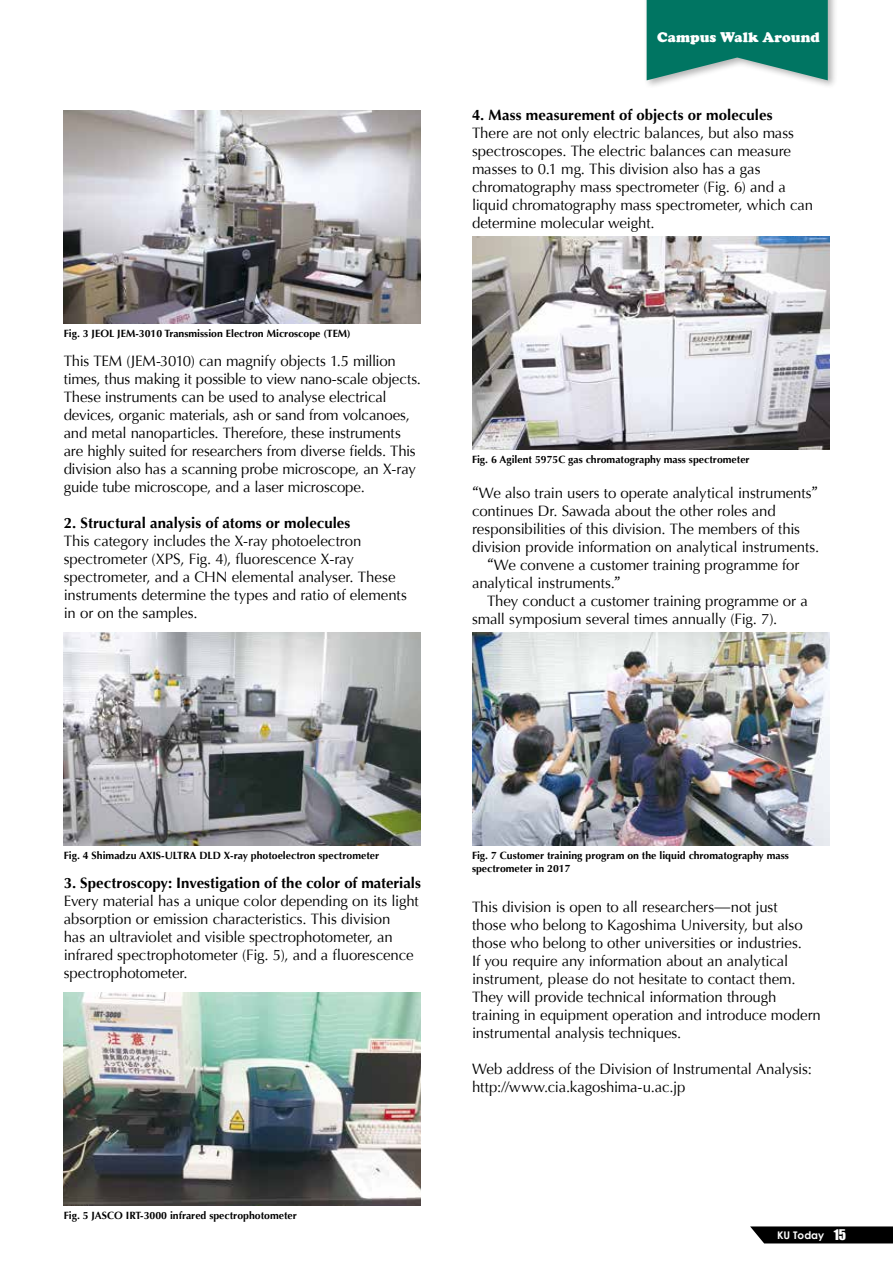
<style>
.page{position:relative;width:893px;height:1263px;background:#fff}
.page>*{position:absolute;margin:0;border:0;box-sizing:border-box;transform-origin:0 0}
.t1{font:15px/18px "Optima";letter-spacing:-.01em;color:#000}
.t2{font:700 15px "Optima";color:#000}
.t3{font:900 14.4px "Cooper";letter-spacing:.005em;color:#fff}
.t4{font:700 10.5px/13.5px "Optima";color:#000}
.t5{font:700 10.5px "Century Gothic";color:#fff}
.s1{font-family:"UD Mincho Pro L"}
.s2{font-family:"Impact";font-weight:400;font-size:13.5px}
</style>
<div class="page">
<svg style="left:750px;top:1226px;width:143px;height:17px;background:#131313"></svg>
<div style="left:644px;top:0;width:193px;height:90px;background:#000;opacity:.3"></div>
<svg style="left:647px;top:0;width:181px;height:80px;background:#208574"></svg>
<img style="left:64px;top:111px;width:357px;height:212px">
<img style="left:472px;top:237px;width:357px;height:212px">
<img style="left:472px;top:633px;width:357px;height:212px">
<img style="left:64px;top:993px;width:357px;height:212px">
<img style="left:64px;top:633px;width:357px;height:212px">
<p class="t4" style="left:64px;top:326px;width:288px">Fig. 3 JEOL JEM-3010 Transmission Electron Microscope (TEM)</p>
<p class="t1" style="left:64px;top:352px;width:359px">This TEM (JEM-3010) can magnify objects 1.5 million times, thus making it possible to view nano-scale objects.<br>These instruments can be used to analyse electrical devices, organic materials, ash or sand from volcanoes, and metal nanoparticles. Therefore, these instruments are highly suited for researchers from diverse fields. This division also has a scanning probe microscope, an X-ray guide tube microscope, and a laser microscope.</p>
<p class="t2" style="left:64px;top:514px;width:288px">2. Structural analysis of atoms or molecules</p>
<p class="t1" style="left:64px;top:532px;width:345px">This category includes the X-ray photoelectron spectrometer (XPS, Fig. 4), fluorescence X-ray spectrometer, and a CHN elemental analyser. These instruments determine the types and ratio of elements in or on the samples.</p>
<p class="t3" style="left:657px;top:29px;width:164px">Campus Walk Around</p>
<p class="t2" style="left:472px;top:106px;width:302px">4. Mass measurement of objects or molecules</p>
<p class="t1" style="left:472px;top:124px;width:343px">There are not only electric balances, but also mass spectroscopes. The electric balances can measure masses to 0.1 mg. This division also has a gas chromatography mass spectrometer (Fig. 6) and a liquid chromatography mass spectrometer, which can determine molecular weight.</p>
<p class="t4" style="left:472px;top:452px;width:279px">Fig. 6 Agilent 5975C gas chromatography mass spectrometer</p>
<p class="t1" style="left:472px;top:484px;width:349px"><span class="s1">“</span>We also train users to operate analytical instruments<span class="s1">” </span>continues Dr. Sawada about the other roles and responsibilities of this division. The members of this division provide information on analytical instruments.<span class="s1">　“</span>We convene a customer training programme for analytical instruments.<span class="s1">”</span></p>
<p class="t1" style="left:472px;top:592px;width:337px;text-indent:15px">They conduct a customer training programme or a small symposium several times annually (Fig. 7).</p>
<p class="t4" style="left:64px;top:848px;width:317px">Fig. 4 Shimadzu AXIS-ULTRA DLD X-ray photoelectron spectrometer</p>
<p class="t2" style="left:64px;top:874px;width:359px">3. Spectroscopy: Investigation of the color of materials</p>
<p class="t1" style="left:64px;top:892px;width:357px">Every material has a unique color depending on its light absorption or emission characteristics. This division<br>has an ultraviolet and visible spectrophotometer, an infrared spectrophotometer (Fig. 5), and a fluorescence spectrophotometer.</p>
<p class="t4" style="left:64px;top:1208px;width:235px">Fig. 5 JASCO IRT-3000 infrared spectrophotometer</p>
<p class="t4" style="left:472px;top:848px;width:318px">Fig. 7 Customer training program on the liquid chromatography mass spectrometer in 2017</p>
<p class="t1" style="left:472px;top:898px;width:350px">This division is open to all researchers<span class="s1">̶</span>not just<br>those who belong to Kagoshima University, but also those who belong to other universities or industries.<br>If you require any information about an analytical instrument, please do not hesitate to contact them.<br>They will provide technical information through training in equipment operation and introduce modern instrumental analysis techniques.</p>
<p class="t1" style="left:472px;top:1060px;width:341px">Web address of the Division of Instrumental Analysis: http://www.cia.kagoshima-u.ac.jp</p>
<p class="t5" style="left:777px;top:1228px;width:71px">KU Today <span class="s2">15</span></p>
</div>
